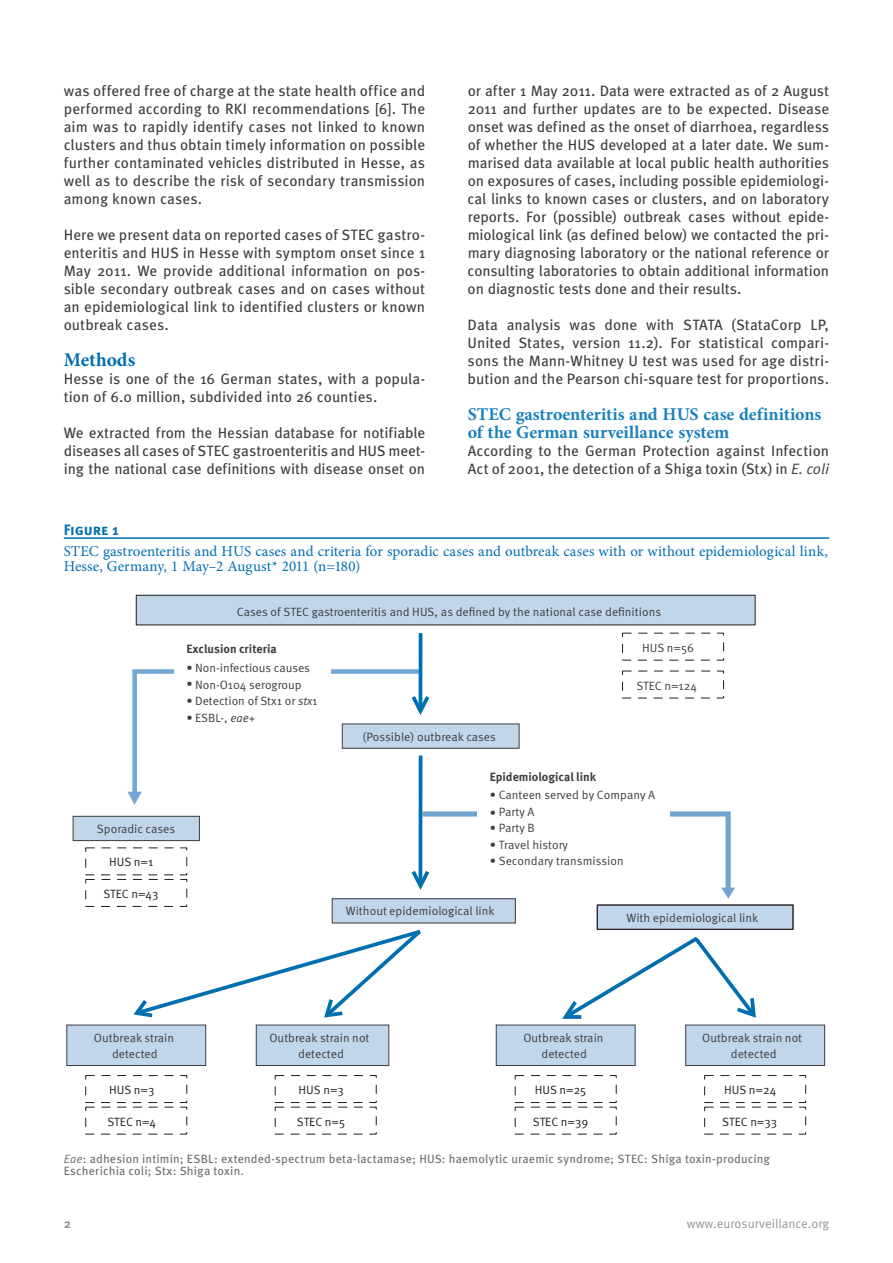
<style>
.page{position:relative;width:893px;height:1263px;background:#fff}
.page>*{position:absolute;margin:0;border:0;box-sizing:border-box;transform-origin:0 0}
.t1{font:700 19.5px "Minion Pro";color:#006faf}
.t2{font:700 18px/18px "Minion Pro";color:#1a81bb}
.t3{font:15px/18px "Meta Pro";color:#3e3e3f;text-align:justify}
.t4{font:15px/15px "Minion Pro";letter-spacing:.005em;color:#006faf}
.t5{font:700 15px "Meta Pro";color:#006faf}
.t6{font:12.75px "Meta Pro";color:#939598}
.t7{font:700 12.75px "Meta Pro";color:#939598}
.t8{font:12px/16px "Meta Pro";color:#3e3e3f;text-align:center}
.t9{font:12px/12px "Meta Pro";letter-spacing:.01em;color:#6c6d70}
.t10{font:12px "Meta Pro";color:#231f20}
.t11{font:700 12px "Meta Pro";color:#3e3e3f}
.s1{font-style:italic}
</style>
<div class="page">
<hr style="left:64px;top:537px;width:765px;height:2px;background:#006faf">
<div style="left:136px;top:595px;width:619px;height:30px;background:#c1d5eb"></div>
<div style="left:136px;top:595px;width:619px;height:30px;border:1px solid #231f20"></div>
<div style="left:73px;top:816px;width:126px;height:24px;background:#c1d5eb"></div>
<div style="left:73px;top:816px;width:127px;height:25px;border:1px solid #3e3e3f"></div>
<hr style="left:419px;top:633px;width:3px;height:78px;background:#006faf">
<svg style="left:127px;top:669px;width:303px;height:136px"></svg>
<div style="left:342px;top:724px;width:177px;height:24px;background:#c1d5eb"></div>
<div style="left:342px;top:723px;width:177px;height:26px;border:1px solid #3e3e3f"></div>
<hr style="left:419px;top:755px;width:3px;height:131px;background:#006faf">
<div style="left:332px;top:899px;width:183px;height:24px;background:#c1d5eb"></div>
<div style="left:332px;top:898px;width:184px;height:25px;border:1px solid #3e3e3f"></div>
<div style="left:597px;top:905px;width:196px;height:24px;background:#c1d5eb"></div>
<div style="left:597px;top:905px;width:196px;height:25px;border:1px solid #231f20"></div>
<div style="left:67px;top:1025px;width:139px;height:40px;background:#c1d5eb"></div>
<div style="left:66px;top:1025px;width:140px;height:41px;border:1px solid #3e3e3f"></div>
<div style="left:256px;top:1025px;width:133px;height:40px;background:#c1d5eb"></div>
<div style="left:256px;top:1025px;width:133px;height:41px;border:1px solid #3e3e3f"></div>
<div style="left:686px;top:1025px;width:139px;height:40px;background:#c1d5eb"></div>
<div style="left:685px;top:1025px;width:140px;height:41px;border:1px solid #3e3e3f"></div>
<div style="left:496px;top:1025px;width:139px;height:40px;background:#c1d5eb"></div>
<div style="left:496px;top:1025px;width:139px;height:41px;border:1px solid #3e3e3f"></div>
<svg style="left:408px;top:811px;width:327px;height:88px"></svg>
<svg style="left:133px;top:929px;width:288px;height:89px"></svg>
<svg style="left:562px;top:936px;width:194px;height:83px"></svg>
<div style="left:704px;top:1075px;width:102px;height:28px;border:1px dashed #231f20"></div>
<div style="left:515px;top:1075px;width:102px;height:28px;border:1px dashed #231f20"></div>
<div style="left:275px;top:1075px;width:102px;height:28px;border:1px dashed #231f20"></div>
<div style="left:85px;top:1075px;width:102px;height:28px;border:1px dashed #231f20"></div>
<div style="left:85px;top:879px;width:102px;height:28px;border:1px dashed #231f20"></div>
<p class="t3" style="left:64px;top:82px;width:363px">was offered free of charge at the state health office and performed according to RKI recommendations [6]. The aim was to rapidly identify cases not linked to known clusters and thus obtain timely information on possible further contaminated vehicles distributed in Hesse, as well as to describe the risk of secondary transmission among known cases.</p>
<p class="t3" style="left:64px;top:226px;width:363px">Here we present data on reported cases of STEC gastro&shy;enteritis and HUS in Hesse with symptom onset since 1<br>May 2011. We provide additional information on pos&shy;sible secondary outbreak cases and on cases without an epidemiological link to identified clusters or known outbreak cases.</p>
<h1 class="t1" style="left:64px;top:346px;width:73px">Methods</h1>
<p class="t3" style="left:64px;top:370px;width:363px">Hesse is one of the 16 German states, with a popula&shy;tion of 6.0 million, subdivided into 26 counties.</p>
<p class="t3" style="left:64px;top:424px;width:363px">We extracted from the Hessian database for notifiable diseases all cases of STEC gastroenteritis and HUS meet&shy;ing the national case definitions with disease onset on</p>
<p class="t3" style="left:468px;top:82px;width:363px">or after 1 May 2011. Data were extracted as of 2 August 2011 and further updates are to be expected. Disease onset was defined as the onset of diarrhoea, regardless of whether the HUS developed at a later date. We sum&shy;marised data available at local public health authorities on exposures of cases, including possible epidemiologi&shy;cal links to known cases or clusters, and on laboratory reports. For (possible) outbreak cases without epide&shy;miological link (as defined below) we contacted the pri&shy;mary diagnosing laboratory or the national reference or consulting laboratories to obtain additional information on diagnostic tests done and their results.</p>
<p class="t3" style="left:468px;top:316px;width:363px">Data analysis was done with STATA (StataCorp LP, United States, version 11.2). For statistical compari&shy;sons the Mann-Whitney U test was used for age distri&shy;bution and the Pearson chi-square test for proportions.</p>
<p class="t2" style="left:468px;top:405px;width:355px">STEC gastroenteritis and HUS case definitions of the German surveillance system</p>
<p class="t3" style="left:468px;top:442px;width:363px">According to the German Protection against Infection<br>Act of 2001, the detection of a Shiga toxin (Stx) in <span class="s1">E. coli</span></p>
<p class="t5" style="left:64px;top:521px;width:57px">Figure 1</p>
<p class="t4" style="left:64px;top:543px;width:765px">STEC gastroenteritis and HUS cases and criteria for sporadic cases and outbreak cases with or without epidemiological link,<br>Hesse, Germany, 1 May–2 August* 2011 (n=180)</p>
<p class="t8" style="left:237px;top:604px;width:426px">Cases of STEC gastroenteritis and HUS, as defined by the national case definitions</p>
<p class="t11" style="left:187px;top:642px;width:92px">Exclusion criteria</p>
<p class="t8" style="left:187px;top:660px;width:125px">• Non-infectious causes</p>
<p class="t8" style="left:187px;top:677px;width:117px">• Non-O104 serogroup</p>
<p class="t8" style="left:187px;top:693px;width:132px">• Detection of Stx1 or <span class="s1">stx</span>1</p>
<p class="t8" style="left:187px;top:710px;width:70px">• ESBL-, <span class="s1">eae</span>+</p>
<p class="t8" style="left:97px;top:821px;width:80px">Sporadic cases</p>
<p class="t10" style="left:109px;top:855px;width:46px">HUS n=1</p>
<p class="t10" style="left:103px;top:886px;width:57px">STEC n=43</p>
<p class="t8" style="left:363px;top:729px;width:135px">(Possible) outbreak cases</p>
<p class="t8" style="left:642px;top:640px;width:53px">HUS n=56</p>
<p class="t8" style="left:636px;top:678px;width:62px">STEC n=124</p>
<p class="t11" style="left:490px;top:769px;width:108px">Epidemiological link</p>
<p class="t8" style="left:490px;top:787px;width:167px">• Canteen served by Company A</p>
<p class="t8" style="left:490px;top:804px;width:46px">• Party A</p>
<p class="t8" style="left:490px;top:820px;width:47px">• Party B</p>
<p class="t8" style="left:490px;top:837px;width:80px">• Travel history</p>
<p class="t8" style="left:490px;top:853px;width:136px">• Secondary transmission</p>
<p class="t8" style="left:346px;top:903px;width:150px">Without epidemiological link</p>
<p class="t8" style="left:626px;top:910px;width:133px">With epidemiological link</p>
<p class="t8" style="left:94px;top:1030px;width:82px">Outbreak strain detected</p>
<p class="t8" style="left:269px;top:1030px;width:101px">Outbreak strain not detected</p>
<p class="t8" style="left:702px;top:1030px;width:101px">Outbreak strain not detected</p>
<p class="t8" style="left:523px;top:1030px;width:82px">Outbreak strain detected</p>
<p class="t10" style="left:109px;top:1082px;width:47px">HUS n=3</p>
<p class="t10" style="left:299px;top:1082px;width:47px">HUS n=3</p>
<p class="t10" style="left:535px;top:1082px;width:53px">HUS n=25</p>
<p class="t10" style="left:724px;top:1082px;width:54px">HUS n=24</p>
<p class="t10" style="left:107px;top:1114px;width:50px">STEC n=4</p>
<p class="t10" style="left:297px;top:1114px;width:50px">STEC n=5</p>
<p class="t10" style="left:533px;top:1114px;width:57px">STEC n=39</p>
<p class="t10" style="left:722px;top:1114px;width:56px">STEC n=33</p>
<p class="t9" style="left:64px;top:1153px;width:708px"><span class="s1">Eae</span>: adhesion intimin; ESBL: extended-spectrum beta-lactamase; HUS: haemolytic uraemic syndrome; STEC: Shiga toxin-producing<br>Escherichia coli; Stx: Shiga toxin.</p>
<p class="t7" style="left:64px;top:1215px;width:9px">2</p>
<p class="t6" style="left:687px;top:1215px;width:144px">www.eurosurveillance.org</p>
</div>
